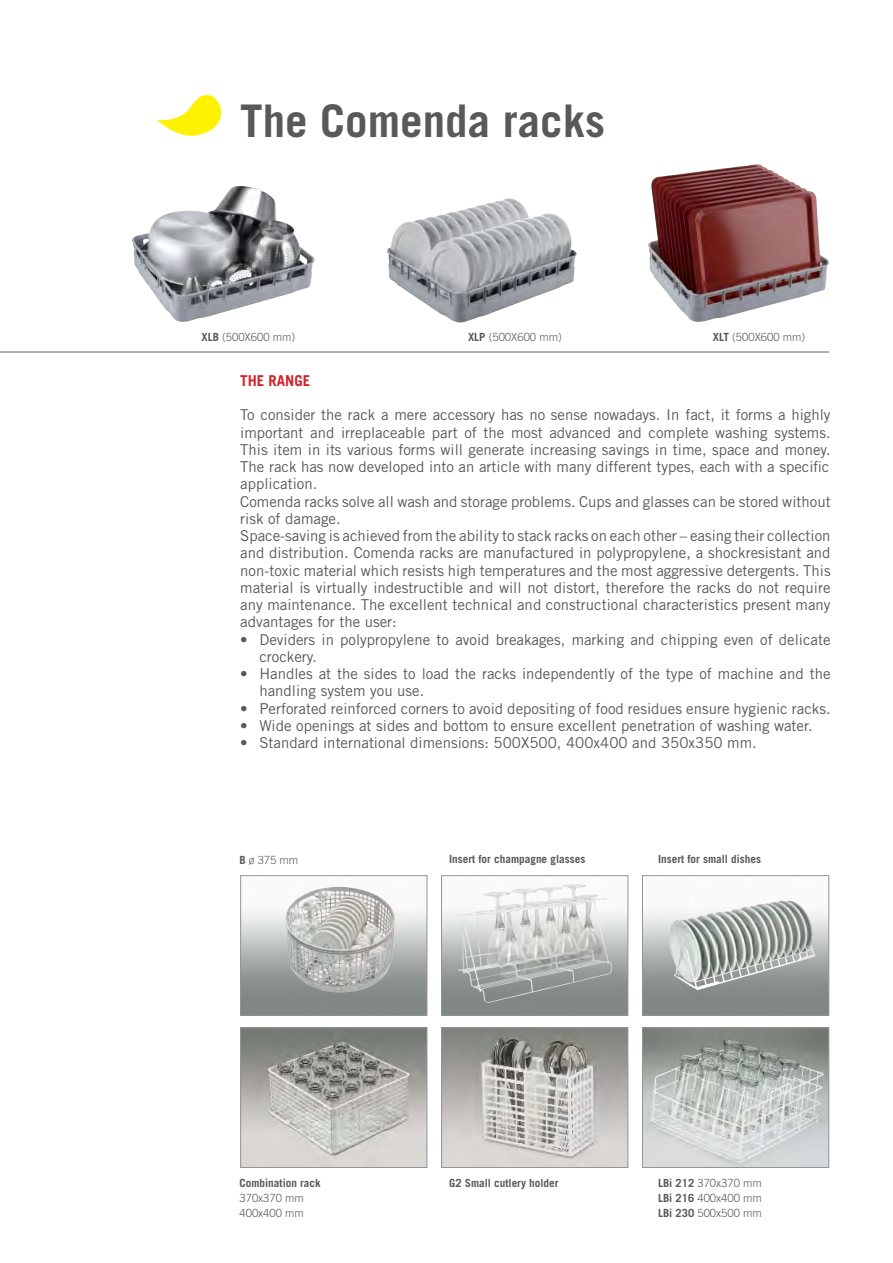
<style>
.page{position:relative;width:893px;height:1263px;background:#fff}
.page>*{position:absolute;margin:0;border:0;box-sizing:border-box;transform-origin:0 0}
.t1{font:700 45px "Trade Gothic";color:#58595b}
.t2{font:15px/17.2px "Trade Gothic";color:#58595b}
.t3{font:700 15px "Trade Gothic";color:#d2232a}
.t4{font:300 11.25px/15px "Trade Gothic";color:#58595b}
.t5{font:700 11.25px "Trade Gothic";color:#58595b}
.s1{font-weight:700}
</style>
<div class="page">
<hr style="left:0;top:351px;width:829px;height:2px;background:#939598">
<img style="left:242px;top:1029px;width:183px;height:137px">
<div style="left:240px;top:1027px;width:187px;height:141px;border:1px solid #939598"></div>
<div style="left:240px;top:875px;width:187px;height:140px;border:1px solid #939598"></div>
<div style="left:441px;top:875px;width:187px;height:140px;border:1px solid #939598"></div>
<div style="left:642px;top:875px;width:187px;height:140px;border:1px solid #939598"></div>
<img style="left:443px;top:1029px;width:183px;height:137px">
<div style="left:441px;top:1027px;width:187px;height:141px;border:1px solid #939598"></div>
<img style="left:644px;top:1029px;width:183px;height:137px">
<div style="left:642px;top:1027px;width:187px;height:141px;border:1px solid #939598"></div>
<img style="left:132px;top:186px;width:183px;height:136px">
<img style="left:387px;top:198px;width:190px;height:124px">
<img style="left:647px;top:164px;width:182px;height:158px">
<img style="left:286px;top:886px;width:110px;height:107px">
<img style="left:456px;top:884px;width:156px;height:119px">
<img style="left:669px;top:899px;width:147px;height:91px">
<svg style="left:157px;top:95px;width:65px;height:41px"></svg>
<h1 class="t1" style="left:240px;top:105px;width:366px">The Comenda racks</h1>
<p class="t4" style="left:201px;top:331px;width:95px"><span class="s1">XLB</span> (500X600 mm)</p>
<p class="t4" style="left:468px;top:331px;width:95px"><span class="s1">XLP</span> (500X600 mm)</p>
<p class="t4" style="left:713px;top:331px;width:94px"><span class="s1">XLT</span> (500X600 mm)</p>
<p class="t3" style="left:240px;top:375px;width:72px">THE RANGE</p>
<p class="t2" style="left:240px;top:408px;width:592px">To consider the rack a mere accessory has no sense nowadays. In fact, it forms a highly important and irreplaceable part of the most advanced and complete washing systems.<br>This item in its various forms will generate increasing savings in time, space and money.<br>The rack has now developed into an article with many different types, each with a specific application.<br>Comenda racks solve all wash and storage problems. Cups and glasses can be stored without risk of damage.<br>Space-saving is achieved from the ability to stack racks on each other – easing their collection and distribution. Comenda racks are manufactured in polypropylene, a shockresistant and non-toxic material which resists high temperatures and the most aggressive detergents. This material is virtually indestructible and will not distort, therefore the racks do not require any maintenance. The excellent technical and constructional characteristics present many advantages for the user:</p>
<p class="t2" style="left:259px;top:632px;width:573px;text-indent:-19px">• Deviders in polypropylene to avoid breakages, marking and chipping even of delicate crockery.</p>
<p class="t2" style="left:259px;top:667px;width:573px;text-indent:-19px">• Handles at the sides to load the racks independently of the type of machine and the handling system you use.</p>
<p class="t2" style="left:240px;top:701px;width:592px">• Perforated reinforced corners to avoid depositing of food residues ensure hygienic racks.</p>
<p class="t2" style="left:240px;top:719px;width:574px">• Wide openings at sides and bottom to ensure excellent penetration of washing water.</p>
<p class="t2" style="left:240px;top:736px;width:518px">• Standard international dimensions: 500X500, 400x400 and 350x350 mm.</p>
<p class="t4" style="left:240px;top:853px;width:60px"><span class="s1">B</span> ø 375 mm</p>
<p class="t5" style="left:449px;top:855px;width:138px">Insert for champagne glasses</p>
<p class="t5" style="left:658px;top:855px;width:105px">Insert for small dishes</p>
<p class="t5" style="left:240px;top:1179px;width:83px">Combination rack</p>
<p class="t4" style="left:240px;top:1192px;width:66px">370x370 mm<br>400x400 mm</p>
<p class="t5" style="left:449px;top:1179px;width:111px">G2 Small cutlery holder</p>
<p class="t4" style="left:658px;top:1177px;width:105px;text-align:justify"><span class="s1">LBi 212</span> 370x370 mm <span class="s1">LBi 216</span> 400x400 mm <span class="s1">LBi 230</span> 500x500 mm</p>
</div>
